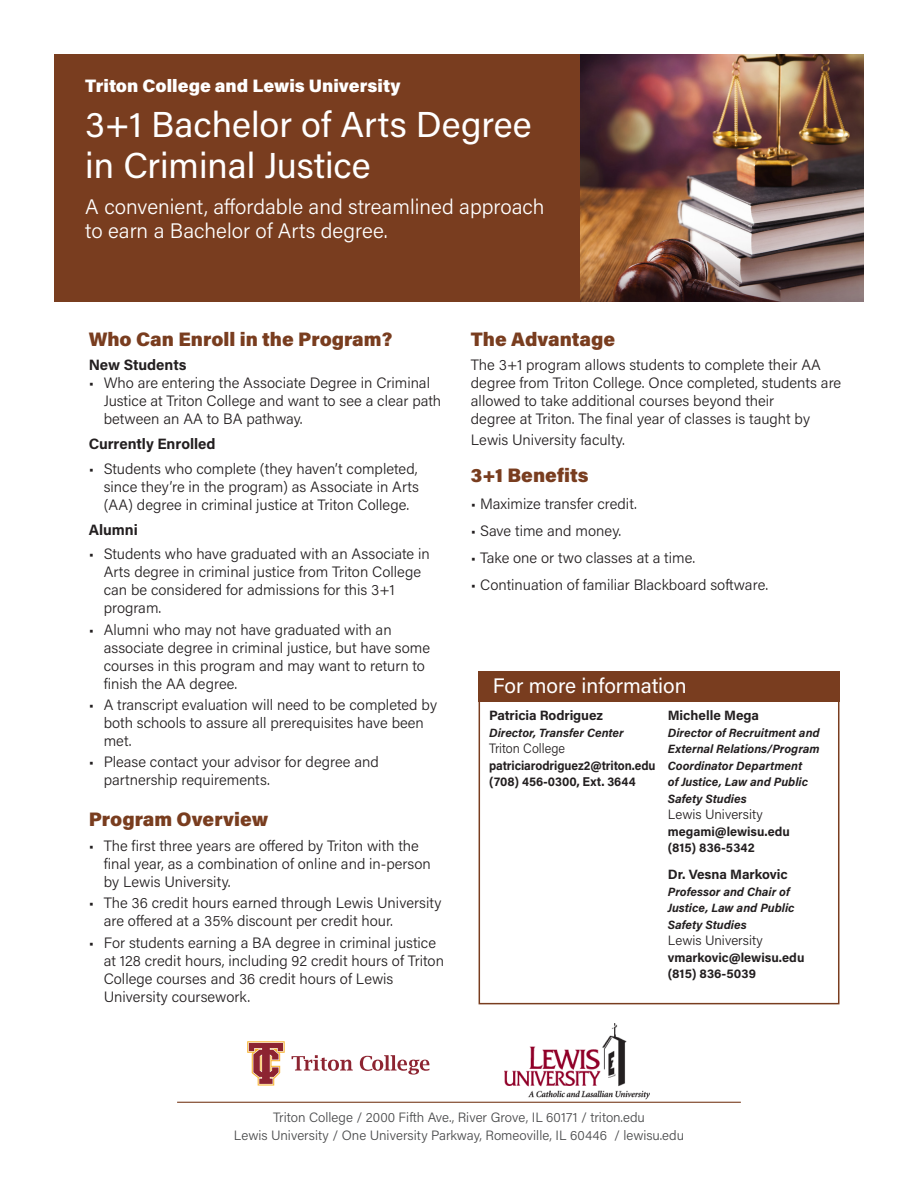
<style>
.page{position:relative;width:918px;height:1188px;background:#fff}
.page>*{position:absolute;margin:0;border:0;box-sizing:border-box;transform-origin:0 0}
.t1{font:36px "Acumin Pro";color:#fff}
.t2{font:300 21px/24px "Acumin Pro";color:#fff}
.t3{font:21px "Acumin Pro";color:#fff}
.t4{font:900 19.5px "Acumin Pro";color:#793d1f}
.t5{font:900 18px "Acumin Pro";color:#fff}
.t6{font:300 15px/18px "Acumin Pro";color:#231f20}
.t7{font:700 15px "Acumin Pro";color:#231f20}
.t8{font:300 13.5px "Acumin Pro";color:#494a4b}
.t9{font:700 13.5px "Acumin Pro";letter-spacing:-.005em;color:#231f20}
.t10{font:300 13.5px "Acumin Pro";color:#231f20}
.t11{font:300 13.5px "Acumin Pro";color:#231f20;scale:.95 1}
.t12{font:700 12.75px "Acumin Pro";color:#231f20}
.t13{font:700 12.75px "Acumin Pro";color:#231f20;scale:.94 1}
.t14{font:italic 700 12px/16.5px "Acumin Pro";color:#231f20}
</style>
<div class="page">
<div style="left:479px;top:680px;width:360px;height:324px;border:2px solid #793d1f"></div>
<div style="left:54px;top:54px;width:693px;height:247px;background:#793d1f"></div>
<hr style="left:177px;top:1102px;width:564px;height:1px;background:#793d1f">
<svg style="left:292px;top:1055px;width:61px;height:16px"></svg>
<svg style="left:360px;top:1055px;width:69px;height:20px"></svg>
<svg style="left:247px;top:1041px;width:38px;height:45px"></svg>
<div style="left:478px;top:672px;width:361px;height:30px;background:#793d1f"></div>
<img style="left:505px;top:1024px;width:144px;height:76px">
<img style="left:581px;top:54px;width:283px;height:247px">
<p class="t5" style="left:85px;top:73px;width:317px">Triton College and Lewis University</p>
<p class="t1" style="left:85px;top:100px;width:448px">3+1 Bachelor of Arts Degree</p>
<p class="t1" style="left:85px;top:140px;width:287px">in Criminal Justice</p>
<p class="t2" style="left:85px;top:194px;width:461px">A convenient, affordable and streamlined approach to earn a Bachelor of Arts degree.</p>
<p class="t4" style="left:89px;top:325px;width:305px">Who Can Enroll in the Program?</p>
<p class="t7" style="left:89px;top:355px;width:99px">New Students</p>
<p class="t6" style="left:104px;top:374px;width:339px;text-indent:-15px">• Who are entering the Associate Degree in Criminal<br>Justice at Triton College and want to see a clear path between an AA to BA pathway.</p>
<p class="t7" style="left:89px;top:433px;width:129px">Currently Enrolled</p>
<p class="t6" style="left:104px;top:459px;width:317px;text-align:justify;text-indent:-15px">• Students who complete (they haven’t completed, since they’re in the program) as Associate in Arts (AA) degree in criminal justice at Triton College.</p>
<p class="t7" style="left:89px;top:519px;width:51px">Alumni</p>
<p class="t6" style="left:104px;top:545px;width:328px;text-indent:-15px">• Students who have graduated with an Associate in Arts degree in criminal justice from Triton College can be considered for admissions for this 3+1 program.</p>
<p class="t6" style="left:104px;top:620px;width:328px;text-indent:-15px">• Alumni who may not have graduated with an associate degree in criminal justice, but have some courses in this program and may want to return to finish the AA degree.</p>
<p class="t6" style="left:104px;top:695px;width:335px;text-indent:-15px">• A transcript evaluation will need to be completed by both schools to assure all prerequisites have been met.</p>
<p class="t6" style="left:104px;top:752px;width:277px;text-indent:-15px">• Please contact your advisor for degree and partnership requirements.</p>
<p class="t4" style="left:89px;top:806px;width:181px">Program Overview</p>
<p class="t6" style="left:104px;top:836px;width:329px;text-indent:-15px">• The first three years are offered by Triton with the final year, as a combination of online and in-person by Lewis University.</p>
<p class="t6" style="left:104px;top:894px;width:339px;text-indent:-15px">• The 36 credit hours earned through Lewis University are offered at a 35% discount per credit hour.</p>
<p class="t6" style="left:104px;top:933px;width:342px;text-indent:-15px">• For students earning a BA degree in criminal justice at 128 credit hours, including 92 credit hours of Triton College courses and 36 credit hours of Lewis University coursework.</p>
<p class="t4" style="left:471px;top:325px;width:146px">The Advantage</p>
<p class="t6" style="left:471px;top:356px;width:372px">The 3+1 program allows students to complete their AA degree from Triton College. Once completed, students are allowed to take additional courses beyond their<br>degree at Triton. The final year of classes is taught by</p>
<p class="t6" style="left:471px;top:431px;width:155px">Lewis University faculty.</p>
<p class="t4" style="left:471px;top:462px;width:119px">3+1 Benefits</p>
<p class="t6" style="left:471px;top:494px;width:168px">• Maximize transfer credit.</p>
<p class="t6" style="left:471px;top:521px;width:152px">• Save time and money.</p>
<p class="t6" style="left:471px;top:548px;width:226px">• Take one or two classes at a time.</p>
<p class="t6" style="left:471px;top:575px;width:299px">• Continuation of familiar Blackboard software.</p>
<p class="t3" style="left:493px;top:671px;width:196px">For more information</p>
<p class="t9" style="left:489px;top:706px;width:116px">Patricia Rodriguez</p>
<p class="t14" style="left:489px;top:724px;width:136px">Director, Transfer Center</p>
<p class="t11" style="left:489px;top:739px;width:82px">Triton College</p>
<p class="t13" style="left:489px;top:757px;width:179px">patriciarodriguez2@triton.edu</p>
<p class="t12" style="left:489px;top:773px;width:148px">(708) 456-0300, Ext. 3644</p>
<p class="t9" style="left:668px;top:706px;width:93px">Michelle Mega</p>
<p class="t14" style="left:668px;top:724px;width:153px">Director of Recruitment and<br>External Relations/Program<br>Coordinator Department<br>of Justice, Law and Public<br>Safety Studies</p>
<p class="t10" style="left:668px;top:805px;width:97px">Lewis University</p>
<p class="t12" style="left:668px;top:823px;width:123px">megami@lewisu.edu</p>
<p class="t12" style="left:668px;top:839px;width:88px">(815) 836-5342</p>
<p class="t9" style="left:668px;top:865px;width:122px">Dr. Vesna Markovic</p>
<p class="t14" style="left:668px;top:883px;width:128px">Professor and Chair of<br>Justice, Law and Public<br>Safety Studies</p>
<p class="t10" style="left:668px;top:931px;width:97px">Lewis University</p>
<p class="t12" style="left:668px;top:949px;width:138px">vmarkovic@lewisu.edu</p>
<p class="t12" style="left:668px;top:965px;width:90px">(815) 836-5039</p>
<p class="t8" style="left:273px;top:1108px;width:373px">Triton College / 2000 Fifth Ave., River Grove, IL 60171 / triton.edu</p>
<p class="t8" style="left:234px;top:1126px;width:452px">Lewis University / One University Parkway, Romeoville, IL 60446 / lewisu.edu</p>
</div>
